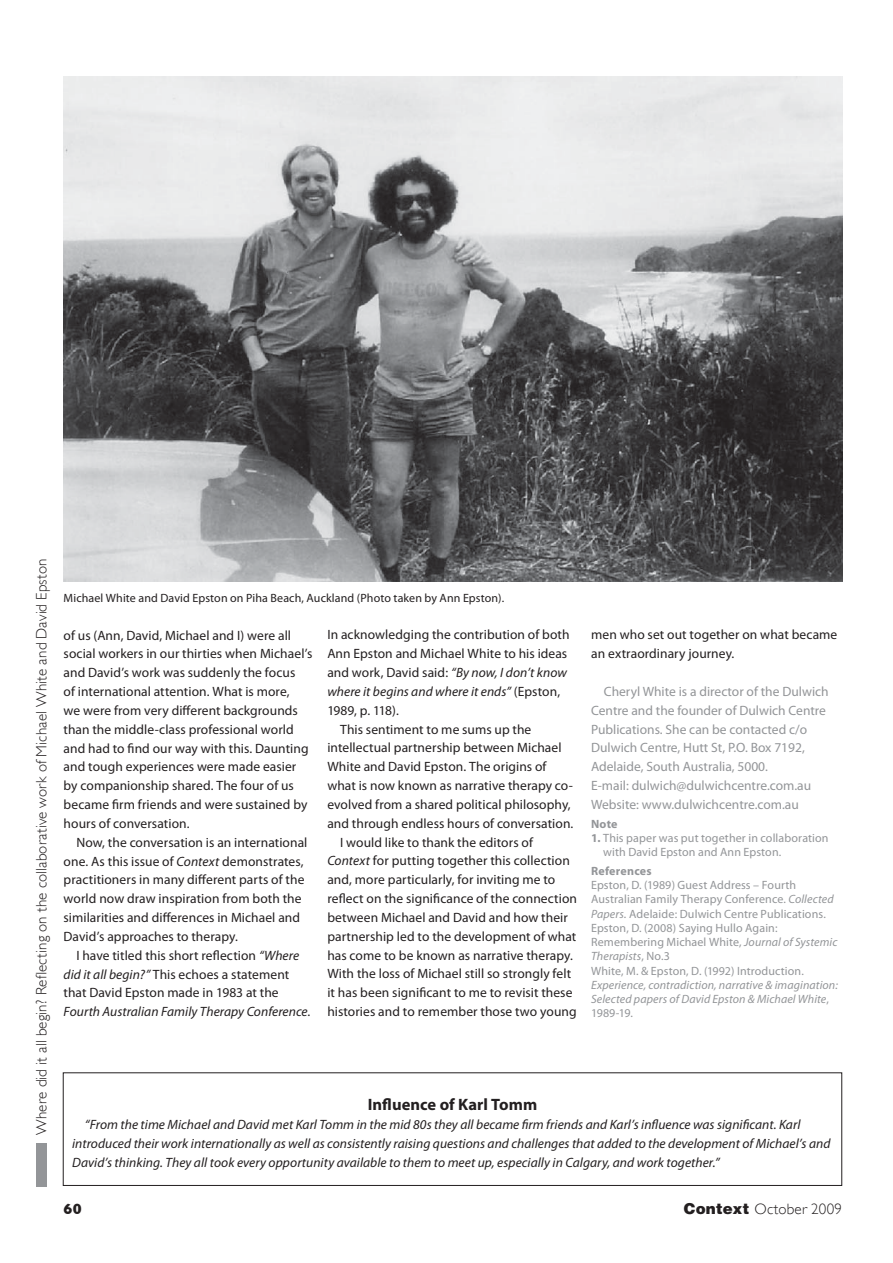
<style>
.page{position:relative;width:893px;height:1263px;background:#fff}
.page>*{position:absolute;margin:0;border:0;box-sizing:border-box;transform-origin:0 0}
.t1{font:700 16.5px "Myriad Pro";color:#231f20}
.t2{font:300 15px "Gill Sans";letter-spacing:.01em;color:#231f20}
.t3{font:700 15px "Gill Sans";color:#231f20}
.t4{font:13.5px/18.9px "Myriad Pro";letter-spacing:.005em;color:#231f20}
.t5{font:italic 13.5px/18.9px "Myriad Pro";color:#231f20}
.t6{font:13.5px/18.9px "Myriad Pro";color:#939598}
.t7{font:12px/14.2px "Myriad Pro";letter-spacing:.01em;color:#939598}
.t8{font:italic 12px/14.2px "Myriad Pro";letter-spacing:.01em;color:#939598}
.t9{font:12px "Myriad Pro";letter-spacing:.01em;color:#231f20}
.t10{font:700 12px "Myriad Pro";letter-spacing:.015em;color:#939598}
.s1{font-style:italic}
.s2{font-weight:700}
.s3{font-style:normal}
.s4{font-family:"Helvetica LT Std";font-weight:900}
</style>
<div class="page">
<div style="left:36px;top:1143px;width:11px;height:43px;background:#939598"></div>
<div style="left:63px;top:1072px;width:779px;height:114px;border:1px solid #231f20"></div>
<img style="left:64px;top:77px;width:778px;height:505px">
<p class="t2" style="left:33px;top:1135px;width:578px;rotate:-90deg">Where did it all begin? Reflecting on the collaborative work of Michael White and David Epston</p>
<p class="t9" style="left:64px;top:593px;width:442px">Michael White and David Epston on Piha Beach, Auckland (Photo taken by Ann Epston).</p>
<p class="t4" style="left:64px;top:627px;width:250px">of us (Ann, David, Michael and I) were all social workers in our thirties when Michael’s and David’s work was suddenly the focus<br>of international attention. What is more,<br>we were from very different backgrounds than the middle-class professional world and had to find our way with this. Daunting and tough experiences were made easier by companionship shared. The four of us became firm friends and were sustained by hours of conversation.</p>
<p class="t4" style="left:64px;top:834px;width:245px;text-indent:13px">Now, the conversation is an international one. As this issue of <span class="s1">Context</span> demonstrates, practitioners in many different parts of the world now draw inspiration from both the similarities and differences in Michael and David’s approaches to therapy.</p>
<p class="t4" style="left:64px;top:947px;width:248px;text-indent:13px">I have titled this short reflection <span class="s1">“Where did it all begin?”</span> This echoes a statement that David Epston made in 1983 at the <span class="s1">Fourth Australian Family Therapy Conference</span>.</p>
<p class="t4" style="left:327px;top:627px;width:244px">In acknowledging the contribution of both Ann Epston and Michael White to his ideas and work, David said: <span class="s1">“By now, I don’t know where it begins and where it ends”</span> (Epston, 1989, p. 118).</p>
<p class="t4" style="left:327px;top:721px;width:247px;text-indent:13px">This sentiment to me sums up the intellectual partnership between Michael White and David Epston. The origins of what is now known as narrative therapy co&shy;evolved from a shared political philosophy, and through endless hours of conversation.</p>
<p class="t4" style="left:327px;top:834px;width:251px;text-indent:13px">I would like to thank the editors of <span class="s1">Context</span> for putting together this collection and, more particularly, for inviting me to reflect on the significance of the connection between Michael and David and how their partnership led to the development of what has come to be known as narrative therapy.<br>With the loss of Michael still so strongly felt it has been significant to me to revisit these histories and to remember those two young</p>
<p class="t4" style="left:591px;top:627px;width:248px">men who set out together on what became an extraordinary journey.</p>
<p class="t6" style="left:591px;top:683px;width:239px;text-indent:13px">Cheryl White is a director of the Dulwich Centre and the founder of Dulwich Centre Publications. She can be contacted c/o Dulwich Centre, Hutt St, P.O. Box 7192, Adelaide, South Australia, 5000.<br>E-mail: dulwich@dulwichcentre.com.au Website: www.dulwichcentre.com.au</p>
<p class="t10" style="left:591px;top:819px;width:28px">Note</p>
<p class="t7" style="left:603px;top:832px;width:227px;text-indent:-12px"><span class="s2">1.</span> This paper was put together in collaboration with David Epston and Ann Epston.</p>
<h6 class="t10" style="left:591px;top:866px;width:62px">References</h6>
<p class="t7" style="left:591px;top:879px;width:248px">Epston, D. (1989) Guest Address – Fourth Australian Family Therapy Conference. <span class="s1">Collected Papers.</span> Adelaide: Dulwich Centre Publications.<br>Epston, D. (2008) Saying Hullo Again:<br>Remembering Michael White, <span class="s1">Journal of Systemic Therapists</span>, No.3<br>White, M. &amp; Epston, D. (1992) Introduction.</p>
<p class="t8" style="left:591px;top:979px;width:248px">Experience, contradiction, narrative &amp; imagination:<br>Selected papers of David Epston &amp; Michael White<span class="s3">,<br>1989-19.</span></p>
<h4 class="t1" style="left:368px;top:1099px;width:171px">Influence of Karl Tomm</h4>
<p class="t5" style="left:72px;top:1117px;width:760px;text-indent:13px">“From the time Michael and David met Karl Tomm in the mid 80s they all became firm friends and Karl’s influence was significant. Karl introduced their work internationally as well as consistently raising questions and challenges that added to the development of Michael’s and<br>David’s thinking. They all took every opportunity available to them to meet up, especially in Calgary, and work together.”</p>
<p class="t3" style="left:64px;top:1200px;width:20px">60</p>
<p class="t2" style="left:684px;top:1201px;width:160px"><span class="s4">Context</span> October 2009</p>
</div>
